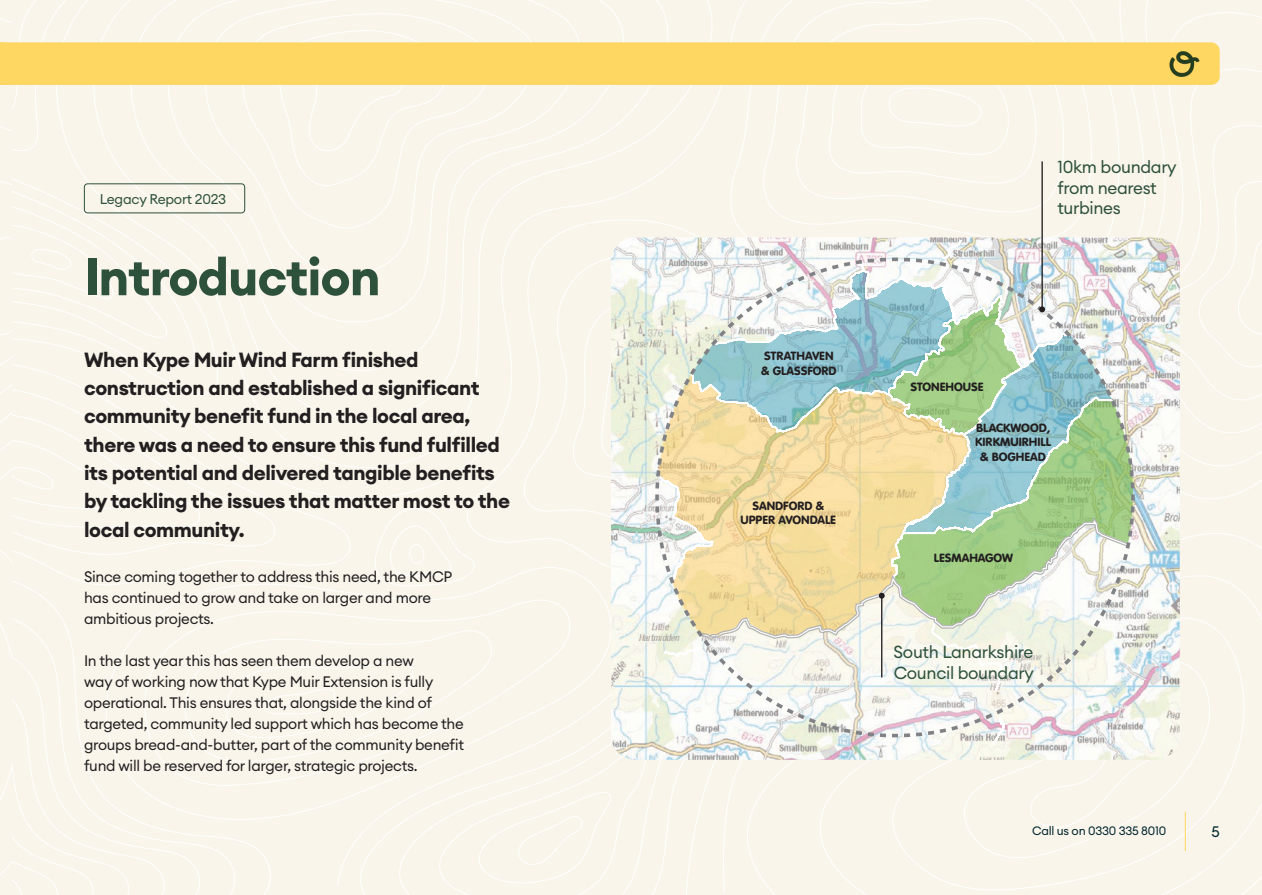
<style>
.page{position:relative;width:1262px;height:895px;background:#fff}
.page>*{position:absolute;margin:0;border:0;box-sizing:border-box;transform-origin:0 0}
.t1{font:700 51.45px "Euclid Circular A";letter-spacing:-.02em;color:#2e513b}
.t2{font:700 20.25px/28.3px "Euclid Circular A";letter-spacing:-.02em;color:#231f20}
.t3{font:17.1px/20.5px "Euclid Circular A";letter-spacing:-.02em;color:#2e513b}
.t4{font:15px/21px "Euclid Circular A";letter-spacing:-.02em;color:#231f20}
.t5{font:15px "Euclid Circular A";color:#00252d}
.t6{font:13.8px "Euclid Circular A";letter-spacing:-.02em;color:#2e513b}
.t7{font:12.6px "VAG Rundschrift D";color:#231f20}
.t8{font:12px "Euclid Circular A";letter-spacing:-.02em;color:#00252d}
</style>
<div class="page">
<div style="left:1074px;top:0;width:188px;height:894px;background:#f9f5eb"></div>
<div style="left:12px;top:0;width:1062px;height:894px;background:#f9f5eb"></div>
<hr style="left:1185px;top:811px;width:1px;height:39px;background:#fed662">
<div style="left:84px;top:183px;width:161px;height:30px;border:1px solid #2e513b;border-radius:3px"></div>
<img style="left:611px;top:237px;width:569px;height:522px">
<svg style="left:850px;top:748px;width:243px;height:146px;background:#f8f4eb"></svg>
<svg style="left:618px;top:85px;width:548px;height:663px"></svg>
<div style="left:12px;top:42px;width:1207px;height:43px;background:#fed662"></div>
<img style="left:1169px;top:51px;width:30px;height:25px">
<svg style="left:0;top:0;width:12px;height:895px;background:#f9f3e4"></svg>
<p class="t6" style="left:100px;top:190px;width:128px">Legacy Report 2023</p>
<p class="t1" style="left:84px;top:244px;width:298px">Introduction</p>
<p class="t2" style="left:84px;top:345px;width:427px">When Kype Muir Wind Farm finished construction and established a significant community benefit fund in the local area, there was a need to ensure this fund fulfilled its potential and delivered tangible benefits by tackling the issues that matter most to the local community.</p>
<p class="t4" style="left:84px;top:565px;width:370px">Since coming together to address this need, the KMCP has continued to grow and take on larger and more ambitious projects.</p>
<p class="t4" style="left:84px;top:649px;width:381px">In the last year this has seen them develop a new<br>way of working now that Kype Muir Extension is fully operational. This ensures that, alongside the kind of targeted, community led support which has become the groups bread-and-butter, part of the community benefit fund will be reserved for larger, strategic projects.</p>
<p class="t7" style="left:764px;top:348px;width:71px">STRATHAVEN</p>
<p class="t7" style="left:761px;top:363px;width:77px">&amp; GLASSFORD</p>
<p class="t7" style="left:752px;top:498px;width:73px">SANDFORD &amp;</p>
<p class="t7" style="left:740px;top:512px;width:97px">UPPER AVONDALE</p>
<p class="t7" style="left:910px;top:379px;width:75px">STONEHOUSE</p>
<p class="t3" style="left:1057px;top:157px;width:121px">10km boundary from nearest turbines</p>
<p class="t7" style="left:976px;top:420px;width:75px">BLACKWOOD,</p>
<p class="t7" style="left:975px;top:434px;width:77px">KIRKMUIRHILL</p>
<p class="t7" style="left:980px;top:448px;width:67px">&amp; BOGHEAD</p>
<p class="t7" style="left:934px;top:550px;width:81px">LESMAHAGOW</p>
<p class="t3" style="left:893px;top:641px;width:142px">South Lanarkshire<br>Council boundary</p>
<p class="t8" style="left:1032px;top:822px;width:135px">Call us on 0330 335 8010</p>
<p class="t5" style="left:1211px;top:821px;width:10px">5</p>
</div>
